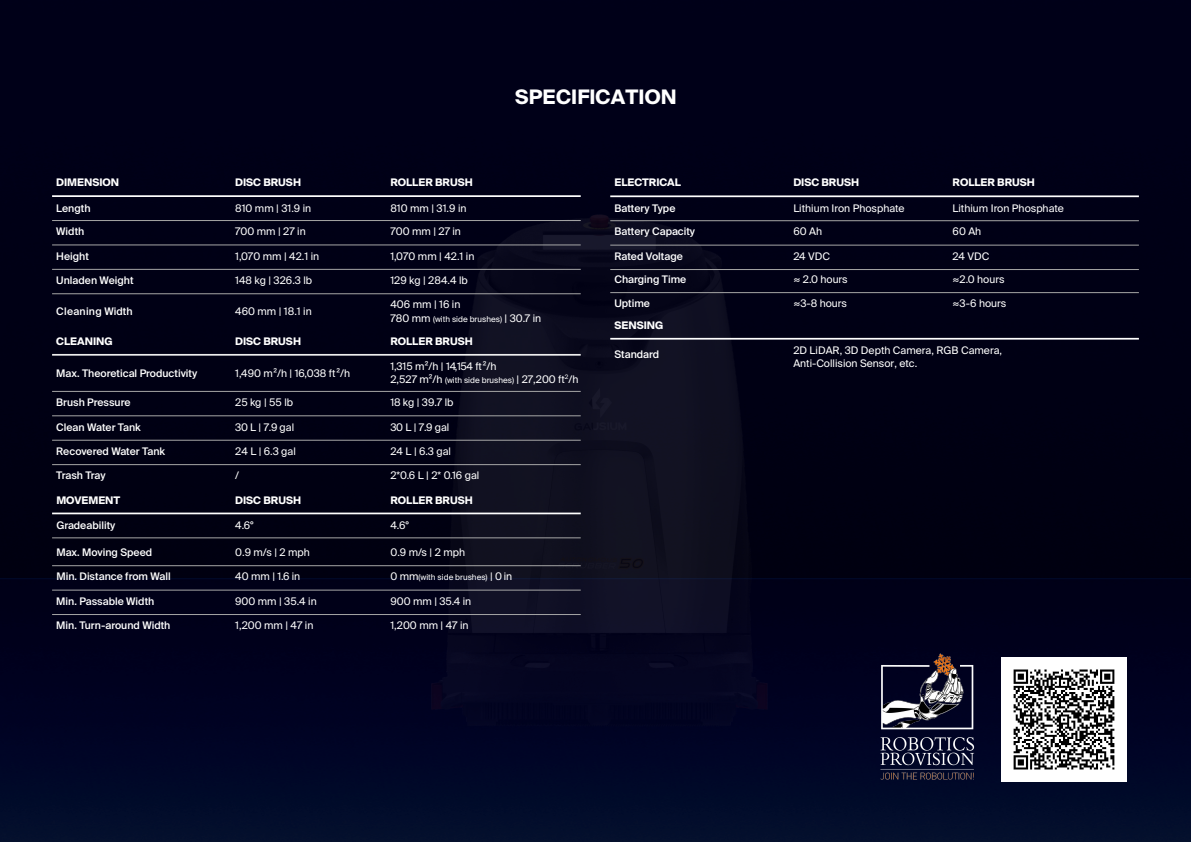
<style>
.page{position:relative;width:1191px;height:842px;background:#fff}
.page>*{position:absolute;margin:0;border:0;box-sizing:border-box;transform-origin:0 0}
.t1{font:700 20px "Suisse Intl";letter-spacing:.005em;color:#fff}
.t2{font:10.5px/12.5px "Suisse Intl";color:#fff}
.t3{font:500 10.5px "Suisse Intl";color:#fff}
.t4{font:700 10.5px "Suisse Intl";color:#fff}
.t5{font:500 10.5px "Suisse Intl";letter-spacing:.025em;color:#fff}
.t6{font:500 10.5px "Suisse Intl";letter-spacing:-.02em;color:#fff}
.t7{font:8.1px "Suisse Intl";color:#fff}
.s1{font-size:10.5px}
.s2{font-size:8.1px}
</style>
<div class="page">
<img style="left:0;top:0;width:1191px;height:842px">
<img style="left:369px;top:184px;width:476px;height:589px">
<hr style="left:52px;top:195px;width:529px;height:2px;background:#fff">
<hr style="left:52px;top:220px;width:529px;height:1px;background:#a6a6a6">
<hr style="left:52px;top:245px;width:529px;height:1px;background:#a6a6a6">
<hr style="left:52px;top:269px;width:529px;height:1px;background:#a6a6a6">
<hr style="left:52px;top:294px;width:529px;height:1px;background:#a6a6a6">
<hr style="left:52px;top:354px;width:529px;height:2px;background:#ededed">
<hr style="left:52px;top:391px;width:529px;height:1px;background:#a6a6a6">
<hr style="left:52px;top:416px;width:529px;height:1px;background:#a6a6a6">
<hr style="left:52px;top:440px;width:529px;height:1px;background:#a6a6a6">
<hr style="left:52px;top:464px;width:529px;height:1px;background:#a6a6a6">
<hr style="left:52px;top:513px;width:529px;height:1px;background:#fff">
<hr style="left:52px;top:538px;width:529px;height:1px;background:#a6a6a6">
<hr style="left:52px;top:565px;width:529px;height:1px;background:#a6a6a6">
<hr style="left:52px;top:590px;width:529px;height:1px;background:#a6a6a6">
<hr style="left:52px;top:614px;width:529px;height:1px;background:#a6a6a6">
<hr style="left:610px;top:195px;width:528px;height:2px;background:#fff">
<hr style="left:610px;top:221px;width:528px;height:1px;background:#a6a6a6">
<hr style="left:610px;top:245px;width:528px;height:1px;background:#a6a6a6">
<hr style="left:610px;top:269px;width:528px;height:1px;background:#a6a6a6">
<hr style="left:610px;top:292px;width:528px;height:1px;background:#a6a6a6">
<hr style="left:610px;top:338px;width:528px;height:2px;background:#fff">
<img style="left:840px;top:624px;width:167px;height:195px">
<img style="left:1001px;top:657px;width:125px;height:124px">
<h1 class="t1" style="left:515px;top:85px;width:163px">SPECIFICATION</h1>
<p class="t4" style="left:56px;top:177px;width:64px">DIMENSION</p>
<p class="t4" style="left:235px;top:177px;width:67px">DISC BRUSH</p>
<p class="t4" style="left:390px;top:177px;width:84px">ROLLER BRUSH</p>
<p class="t3" style="left:56px;top:202px;width:36px">Length</p>
<p class="t2" style="left:235px;top:202px;width:78px">810 mm | 31.9 in</p>
<p class="t2" style="left:390px;top:202px;width:78px">810 mm | 31.9 in</p>
<p class="t3" style="left:56px;top:225px;width:30px">Width</p>
<p class="t2" style="left:235px;top:225px;width:72px">700 mm | 27 in</p>
<p class="t2" style="left:390px;top:225px;width:72px">700 mm | 27 in</p>
<p class="t3" style="left:56px;top:250px;width:34px">Height</p>
<p class="t2" style="left:235px;top:250px;width:86px">1,070 mm | 42.1 in</p>
<p class="t2" style="left:390px;top:250px;width:86px">1,070 mm | 42.1 in</p>
<p class="t3" style="left:56px;top:274px;width:79px">Unladen Weight</p>
<p class="t2" style="left:235px;top:274px;width:79px">148 kg | 326.3 lb</p>
<p class="t2" style="left:390px;top:274px;width:79px">129 kg | 284.4 lb</p>
<p class="t5" style="left:56px;top:305px;width:78px">Cleaning Width</p>
<p class="t2" style="left:235px;top:305px;width:78px">460 mm | 18.1 in</p>
<p class="t2" style="left:390px;top:299px;width:71px">406 mm | 16 in</p>
<p class="t7" style="left:390px;top:314px;width:152px"><span class="s1">780 mm</span> (with side brushes) <span class="s1">| 30.7 in</span></p>
<p class="t4" style="left:56px;top:335px;width:58px">CLEANING</p>
<p class="t4" style="left:235px;top:335px;width:67px">DISC BRUSH</p>
<p class="t4" style="left:390px;top:335px;width:84px">ROLLER BRUSH</p>
<p class="t3" style="left:56px;top:367px;width:142px">Max. Theoretical Productivity</p>
<p class="t2" style="left:235px;top:367px;width:116px">1,490 m²/h | 16,038 ft²/h</p>
<p class="t2" style="left:390px;top:360px;width:107px">1,315 m²/h | 14,154 ft²/h</p>
<p class="t2" style="left:390px;top:373px;width:190px">2,527 m²/h <span class="s2">(with side brushes)</span> | 27,200 ft<sup>2</sup>/h</p>
<p class="t3" style="left:56px;top:396px;width:76px">Brush Pressure</p>
<p class="t2" style="left:235px;top:396px;width:59px">25 kg | 55 lb</p>
<p class="t2" style="left:390px;top:396px;width:64px">18 kg | 39.7 lb</p>
<p class="t3" style="left:56px;top:421px;width:86px">Clean Water Tank</p>
<p class="t2" style="left:235px;top:421px;width:60px">30 L | 7.9 gal</p>
<p class="t2" style="left:390px;top:421px;width:60px">30 L | 7.9 gal</p>
<p class="t3" style="left:56px;top:445px;width:110px">Recovered Water Tank</p>
<p class="t2" style="left:235px;top:445px;width:62px">24 L | 6.3 gal</p>
<p class="t2" style="left:390px;top:445px;width:62px">24 L | 6.3 gal</p>
<p class="t6" style="left:56px;top:470px;width:51px">Trash Tray</p>
<p class="t2" style="left:235px;top:469px;width:5px">/</p>
<p class="t2" style="left:390px;top:469px;width:90px">2*0.6 L | 2* 0.16 gal</p>
<p class="t4" style="left:56px;top:494px;width:65px">MOVEMENT</p>
<p class="t4" style="left:235px;top:494px;width:67px">DISC BRUSH</p>
<p class="t4" style="left:390px;top:494px;width:84px">ROLLER BRUSH</p>
<p class="t3" style="left:56px;top:519px;width:60px">Gradeability</p>
<p class="t2" style="left:235px;top:519px;width:20px">4.6°</p>
<p class="t2" style="left:390px;top:519px;width:20px">4.6°</p>
<p class="t3" style="left:56px;top:546px;width:97px">Max. Moving Speed</p>
<p class="t2" style="left:235px;top:546px;width:76px">0.9 m/s | 2 mph</p>
<p class="t2" style="left:390px;top:546px;width:76px">0.9 m/s | 2 mph</p>
<p class="t3" style="left:56px;top:571px;width:116px">Min. Distance from Wall</p>
<p class="t2" style="left:235px;top:570px;width:66px">40 mm | 1.6 in</p>
<p class="t7" style="left:390px;top:573px;width:123px"><span class="s1">0 mm</span>(with side brushes) <span class="s1">| 0 in</span></p>
<p class="t3" style="left:56px;top:595px;width:100px">Min. Passable Width</p>
<p class="t2" style="left:235px;top:595px;width:83px">900 mm | 35.4 in</p>
<p class="t2" style="left:390px;top:595px;width:82px">900 mm | 35.4 in</p>
<p class="t3" style="left:56px;top:619px;width:116px">Min. Turn-around Width</p>
<p class="t2" style="left:235px;top:619px;width:80px">1,200 mm | 47 in</p>
<p class="t2" style="left:390px;top:619px;width:80px">1,200 mm | 47 in</p>
<p class="t4" style="left:614px;top:177px;width:68px">ELECTRICAL</p>
<p class="t4" style="left:793px;top:177px;width:67px">DISC BRUSH</p>
<p class="t4" style="left:952px;top:177px;width:84px">ROLLER BRUSH</p>
<p class="t3" style="left:614px;top:202px;width:63px">Battery Type</p>
<p class="t2" style="left:793px;top:202px;width:113px">Lithium Iron Phosphate</p>
<p class="t2" style="left:952px;top:202px;width:113px">Lithium Iron Phosphate</p>
<p class="t3" style="left:614px;top:226px;width:82px">Battery Capacity</p>
<p class="t2" style="left:793px;top:226px;width:30px">60 Ah</p>
<p class="t2" style="left:952px;top:226px;width:30px">60 Ah</p>
<p class="t3" style="left:614px;top:250px;width:70px">Rated Voltage</p>
<p class="t2" style="left:793px;top:250px;width:38px">24 VDC</p>
<p class="t2" style="left:952px;top:250px;width:38px">24 VDC</p>
<p class="t3" style="left:614px;top:273px;width:73px">Charging Time</p>
<p class="t2" style="left:793px;top:273px;width:56px">≈ 2.0 hours</p>
<p class="t2" style="left:952px;top:273px;width:53px">≈2.0 hours</p>
<p class="t3" style="left:614px;top:298px;width:37px">Uptime</p>
<p class="t2" style="left:793px;top:297px;width:55px">≈3-8 hours</p>
<p class="t2" style="left:952px;top:297px;width:55px">≈3-6 hours</p>
<p class="t4" style="left:614px;top:319px;width:50px">SENSING</p>
<p class="t3" style="left:614px;top:349px;width:46px">Standard</p>
<p class="t2" style="left:793px;top:344px;width:210px">2D LiDAR, 3D Depth Camera, RGB Camera,<br>Anti-Collision Sensor, etc.</p>
</div>
